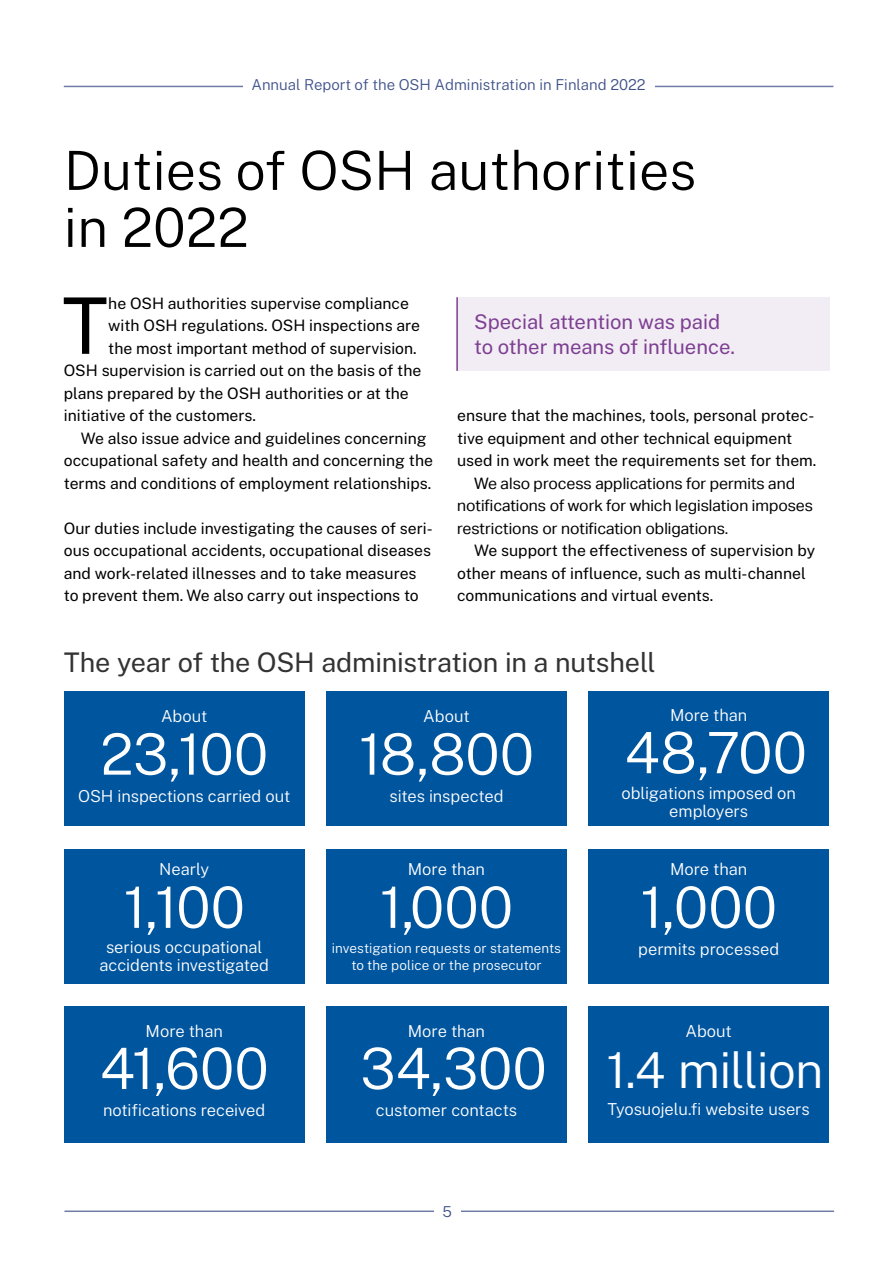
<style>
.page{position:relative;width:893px;height:1263px;background:#fff}
.page>*{position:absolute;margin:0;border:0;box-sizing:border-box;transform-origin:0 0}
.Alkuleipis_anfangi{font:78px "Public Sans";color:#000}
.pahkinat{font:300 57px "Public Sans";color:#fff}
.otsikko{font:300 54px/57px "Public Sans";color:#000}
.pahkinat-2{font:300 49.5px "Public Sans";letter-spacing:-.02em;color:#fff}
.Otsikko_h3_ei_sis_mu{font:27px "Public Sans";letter-spacing:-.01em;color:#333}
.Nosto{font:20.25px/24.3px "Public Sans";color:#7d3f92}
.pahkinat-3{font:300 16.5px/18px "Public Sans";letter-spacing:-.005em;color:#fff;text-align:center}
.Alkuleipis_ylavali{font:15.75px/22.5px "Public Sans";color:#000}
.Leipis{font:15.75px/22.5px "Public Sans";color:#000}
.Alkuleipis_anfangi-2{font:15.75px "Public Sans";color:#000}
.Leipis-2{font:15.75px/22.5px "Aktiv Grotesk";color:#000}
.t1{font:300 15px "Public Sans";color:#3e508a}
.pahkinat-4{font:300 13.5px/16.5px "Public Sans";letter-spacing:.005em;color:#fff;text-align:center}
</style>
<div class="page">
<hr style="left:64px;top:86px;width:769px;height:1px;background:#6e7ca7">
<div style="left:243px;top:68px;width:411px;height:34px;background:#fff"></div>
<hr style="left:64px;top:1210px;width:770px;height:2px;background:#6e7ca7">
<div style="left:434px;top:1194px;width:26px;height:35px;background:#fff"></div>
<div style="left:64px;top:691px;width:241px;height:135px;background:#00559f"></div>
<div style="left:64px;top:849px;width:241px;height:135px;background:#00559f"></div>
<div style="left:326px;top:849px;width:241px;height:135px;background:#00559f"></div>
<div style="left:326px;top:1006px;width:241px;height:136px;background:#00559f"></div>
<div style="left:588px;top:1006px;width:241px;height:136px;background:#00559f"></div>
<div style="left:588px;top:849px;width:241px;height:135px;background:#00559f"></div>
<div style="left:64px;top:1006px;width:241px;height:136px;background:#00559f"></div>
<div style="left:326px;top:691px;width:241px;height:135px;background:#00559f"></div>
<div style="left:588px;top:691px;width:241px;height:135px;background:#00559f"></div>
<div style="left:457px;top:297px;width:372px;height:74px;background:#f2ecf4"></div>
<hr style="left:456px;top:297px;width:2px;height:74px;background:#7d3f92">
<p class="t1" style="left:251px;top:75px;width:396px">Annual Report of the OSH Administration in Finland 2022</p>
<h2 class="otsikko" style="left:64px;top:139px;width:634px">Duties of OSH authorities in 2022</h2>
<p class="Alkuleipis_anfangi" style="left:62px;top:271px;width:48px">T</p>
<p class="Alkuleipis_anfangi-2" style="left:108px;top:292px;width:302px">he OSH authorities supervise compliance</p>
<p class="Alkuleipis_anfangi-2" style="left:108px;top:315px;width:313px">with OSH regulations. OSH inspections are</p>
<p class="Alkuleipis_anfangi-2" style="left:108px;top:337px;width:310px">the most important method of supervision.</p>
<p class="Alkuleipis_anfangi-2" style="left:64px;top:360px;width:359px">OSH supervision is carried out on the basis of the</p>
<p class="Alkuleipis_anfangi-2" style="left:64px;top:382px;width:347px">plans prepared by the OSH authorities or at the</p>
<p class="Alkuleipis_anfangi-2" style="left:64px;top:405px;width:194px">initiative of the customers.</p>
<p class="Leipis" style="left:64px;top:426px;width:371px;text-indent:17px">We also issue advice and guidelines concerning occupational safety and health and concerning the terms and conditions of employment relationships.</p>
<p class="Alkuleipis_ylavali" style="left:64px;top:516px;width:370px">Our duties include investigating the causes of seri&shy;ous occupational accidents, occupational diseases and work-related illnesses and to take measures to prevent them. We also carry out inspections to</p>
<p class="Nosto" style="left:474px;top:309px;width:262px">Special attention was paid to other means of influence.</p>
<p class="Alkuleipis_ylavali" style="left:457px;top:404px;width:361px">ensure that the machines, tools, personal protec&shy;tive equipment and other technical equipment used in work meet the requirements set for them.</p>
<p class="Leipis-2" style="left:457px;top:472px;width:357px;text-indent:17px">We also process applications for permits and notifications of work for which legislation imposes restrictions or notification obligations.</p>
<p class="Leipis" style="left:457px;top:539px;width:360px;text-indent:17px">We support the effectiveness of supervision by other means of influence, such as multi-channel communications and virtual events.</p>
<h3 class="Otsikko_h3_ei_sis_mu" style="left:64px;top:643px;width:593px">The year of the OSH administration in a nutshell</h3>
<p class="pahkinat-3" style="left:161px;top:706px;width:48px">About</p>
<p class="pahkinat" style="left:100px;top:715px;width:170px">23,100</p>
<p class="pahkinat-3" style="left:78px;top:786px;width:214px">OSH inspections carried out</p>
<p class="pahkinat-3" style="left:670px;top:705px;width:79px">More than</p>
<p class="pahkinat" style="left:624px;top:713px;width:184px">48,700</p>
<p class="pahkinat-3" style="left:621px;top:783px;width:176px">obligations imposed on employers</p>
<p class="pahkinat-3" style="left:423px;top:706px;width:48px">About</p>
<p class="pahkinat" style="left:359px;top:715px;width:177px">18,800</p>
<p class="pahkinat-3" style="left:390px;top:786px;width:115px">sites inspected</p>
<p class="pahkinat-3" style="left:159px;top:860px;width:51px">Nearly</p>
<p class="pahkinat" style="left:123px;top:868px;width:123px">1,100</p>
<p class="pahkinat-3" style="left:100px;top:938px;width:171px">serious occupational accidents investigated</p>
<p class="pahkinat-3" style="left:146px;top:1021px;width:79px">More than</p>
<p class="pahkinat" style="left:100px;top:1029px;width:171px">41,600</p>
<p class="pahkinat-3" style="left:103px;top:1100px;width:164px">notifications received</p>
<p class="pahkinat-3" style="left:408px;top:860px;width:79px">More than</p>
<p class="pahkinat" style="left:380px;top:868px;width:135px">1,000</p>
<p class="pahkinat-4" style="left:332px;top:940px;width:231px">investigation requests or statements to the police or the prosecutor</p>
<p class="pahkinat-3" style="left:408px;top:1021px;width:79px">More than</p>
<p class="pahkinat" style="left:360px;top:1029px;width:188px">34,300</p>
<p class="pahkinat-3" style="left:376px;top:1100px;width:143px">customer contacts</p>
<p class="t1" style="left:442px;top:1201px;width:11px">5</p>
<p class="pahkinat-3" style="left:670px;top:860px;width:79px">More than</p>
<p class="pahkinat" style="left:640px;top:868px;width:138px">1,000</p>
<p class="pahkinat-3" style="left:638px;top:939px;width:142px">permits processed</p>
<p class="pahkinat-3" style="left:685px;top:1021px;width:48px">About</p>
<p class="pahkinat-2" style="left:606px;top:1036px;width:219px">1.4 million</p>
<p class="pahkinat-3" style="left:608px;top:1099px;width:204px">Tyosuojelu.fi website users</p>
</div>
